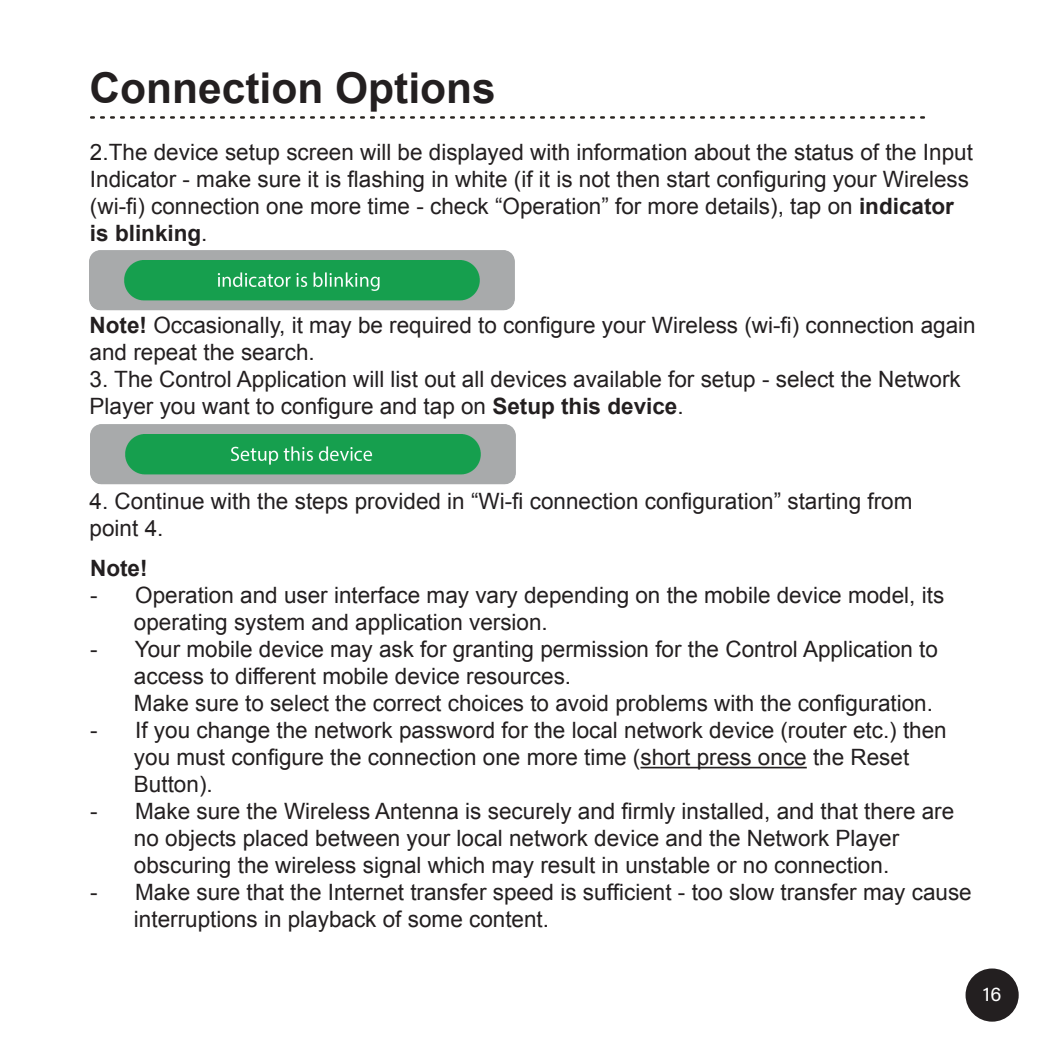
<style>
.page{position:relative;width:1063px;height:1063px;background:#fff}
.page>*{position:absolute;margin:0;border:0;box-sizing:border-box;transform-origin:0 0}
.t1{font:700 42.5px "Arial";color:#231f20}
.t2{font:22.5px/27px "Arial";color:#231f20}
.t3{font:700 22.5px "Arial";color:#231f20}
.t4{font:20px "Acumin Pro";color:#fff}
.s1{font-weight:700}
</style>
<div class="page">
<hr style="left:640px;top:767px;width:167px;height:1px;background:#231f20">
<img style="left:89px;top:250px;width:426px;height:61px">
<img style="left:91px;top:424px;width:425px;height:61px">
<svg style="left:90px;top:116px;width:835px;height:3px"></svg>
<div style="left:967px;top:970px;width:50px;height:50px;background:#231f20;border-radius:50%"></div>
<div style="left:966px;top:969px;width:53px;height:53px;border:2px solid #231f20;border-radius:50%"></div>
<h1 class="t1" style="left:90px;top:60px;width:408px">Connection Options</h1>
<p class="t2" style="left:90px;top:138px;width:884px">2.The device setup screen will be displayed with information about the status of the Input Indicator - make sure it is flashing in white (if it is not then start configuring your Wireless (wi-fi) connection one more time - check “Operation” for more details), tap on <span class="s1">indicator is blinking</span>.</p>
<p class="t2" style="left:90px;top:312px;width:888px"><span class="s1">Note!</span> Occasionally, it may be required to configure your Wireless (wi-fi) connection again and repeat the search.</p>
<p class="t2" style="left:90px;top:366px;width:873px">3. The Control Application will list out all devices available for setup - select the Network<br>Player you want to configure and tap on <span class="s1">Setup this device</span>.</p>
<p class="t2" style="left:90px;top:488px;width:824px">4. Continue with the steps provided in “Wi-fi connection configuration” starting from point 4.</p>
<p class="t3" style="left:90px;top:553px;width:59px">Note!</p>
<p class="t2" style="left:134px;top:582px;width:812px;text-indent:-44px">- Operation and user interface may vary depending on the mobile device model, its operating system and application version.</p>
<p class="t2" style="left:134px;top:636px;width:806px;text-indent:-44px">- Your mobile device may ask for granting permission for the Control Application to access to different mobile device resources.<br>Make sure to select the correct choices to avoid problems with the configuration.</p>
<p class="t2" style="left:134px;top:717px;width:814px;text-indent:-44px">- If you change the network password for the local network device (router etc.) then you must configure the connection one more time (short press once the Reset<br>Button).</p>
<p class="t2" style="left:134px;top:798px;width:822px;text-indent:-44px">- Make sure the Wireless Antenna is securely and firmly installed, and that there are no objects placed between your local network device and the Network Player obscuring the wireless signal which may result in unstable or no connection.</p>
<p class="t2" style="left:134px;top:879px;width:839px;text-indent:-44px">- Make sure that the Internet transfer speed is sufficient - too slow transfer may cause interruptions in playback of some content.</p>
<p class="t4" style="left:983px;top:980px;width:20px">16</p>
</div>
